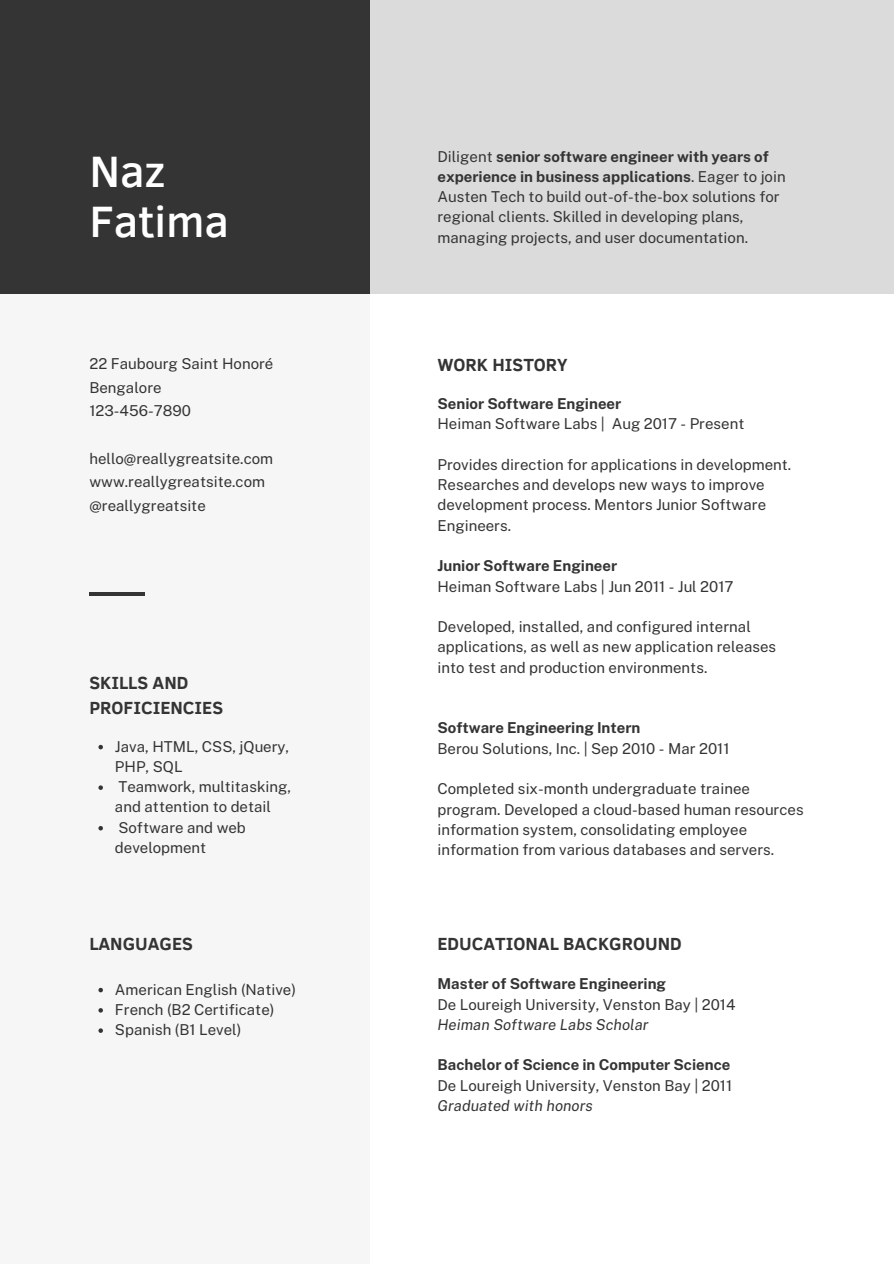
<style>
.page{position:relative;width:894px;height:1264px;background:#fff}
.page>*{position:absolute;margin:0;border:0;box-sizing:border-box;transform-origin:0 0}
.t1{font:500 45px/49.5px "Clear Sans";color:#fff}
.t2{font:700 18px/24.8px "Clear Sans";color:#343434}
.t3{font:15px/20.2px "Public Sans";color:#343434}
.t4{font:700 15px "Public Sans";color:#343434}
.t5{font:italic 15px "Public Sans";color:#343434}
.s1{font-weight:700}
</style>
<div class="page">
<div style="left:369px;top:0;width:524px;height:294px;background:#dbdbdb"></div>
<div style="left:0;top:0;width:369px;height:294px;background:#343434"></div>
<div style="left:0;top:294px;width:369px;height:969px;background:#f6f6f6"></div>
<hr style="left:89px;top:592px;width:56px;height:3px;background:#343434">
<svg style="left:98px;top:744px;width:5px;height:5px"></svg>
<svg style="left:98px;top:785px;width:5px;height:5px"></svg>
<svg style="left:98px;top:826px;width:5px;height:4px"></svg>
<svg style="left:98px;top:987px;width:5px;height:5px"></svg>
<svg style="left:98px;top:1008px;width:5px;height:4px"></svg>
<svg style="left:98px;top:1028px;width:5px;height:4px"></svg>
<h1 class="t1" style="left:89px;top:144px;width:141px">Naz<br>Fatima</h1>
<p class="t3" style="left:437px;top:146px;width:349px">Diligent <span class="s1">senior software engineer with years of experience in business applications</span>. Eager to join Austen Tech to build out-of-the-box solutions for regional clients. Skilled in developing plans, managing projects, and user documentation.</p>
<p class="t3" style="left:89px;top:351px;width:185px;line-height:23.7px">22 Faubourg Saint Honoré<br>Bengalore<br>123-456-7890</p>
<p class="t3" style="left:89px;top:446px;width:185px;line-height:23.7px">hello@reallygreatsite.com www.reallygreatsite.com @reallygreatsite</p>
<p class="t2" style="left:89px;top:669px;width:135px">SKILLS AND<br>PROFICIENCIES</p>
<p class="t3" style="left:115px;top:736px;width:178px">Java, HTML, CSS, jQuery,<br>PHP, SQL<br>Teamwork, multitasking, and attention to detail<br>Software and web development</p>
<p class="t2" style="left:89px;top:929px;width:105px">LANGUAGES</p>
<p class="t3" style="left:115px;top:979px;width:182px">American English (Native)<br>French (B2 Certificate)<br>Spanish (B1 Level)</p>
<p class="t2" style="left:437px;top:352px;width:132px">WORK HISTORY</p>
<p class="t4" style="left:437px;top:395px;width:185px">Senior Software Engineer</p>
<p class="t3" style="left:437px;top:414px;width:308px">Heiman Software Labs | Aug 2017 - Present</p>
<p class="t3" style="left:437px;top:454px;width:355px">Provides direction for applications in development.<br>Researches and develops new ways to improve development process. Mentors Junior Software Engineers.</p>
<p class="t4" style="left:437px;top:557px;width:181px">Junior Software Engineer</p>
<p class="t3" style="left:437px;top:576px;width:297px">Heiman Software Labs | Jun 2011 - Jul 2017</p>
<p class="t3" style="left:437px;top:616px;width:340px">Developed, installed, and configured internal applications, as well as new application releases into test and production environments.</p>
<p class="t4" style="left:437px;top:719px;width:204px">Software Engineering Intern</p>
<p class="t3" style="left:437px;top:738px;width:293px">Berou Solutions, Inc. | Sep 2010 - Mar 2011</p>
<p class="t3" style="left:437px;top:778px;width:367px">Completed six-month undergraduate trainee program. Developed a cloud-based human resources information system, consolidating employee information from various databases and servers.</p>
<p class="t2" style="left:437px;top:929px;width:245px">EDUCATIONAL BACKGROUND</p>
<p class="t4" style="left:437px;top:975px;width:230px">Master of Software Engineering</p>
<p class="t3" style="left:437px;top:993px;width:299px">De Loureigh University, Venston Bay | 2014</p>
<p class="t5" style="left:437px;top:1015px;width:212px">Heiman Software Labs Scholar</p>
<p class="t4" style="left:437px;top:1056px;width:294px">Bachelor of Science in Computer Science</p>
<p class="t3" style="left:437px;top:1075px;width:296px">De Loureigh University, Venston Bay | 2011</p>
<p class="t5" style="left:437px;top:1096px;width:157px">Graduated with honors</p>
</div>
